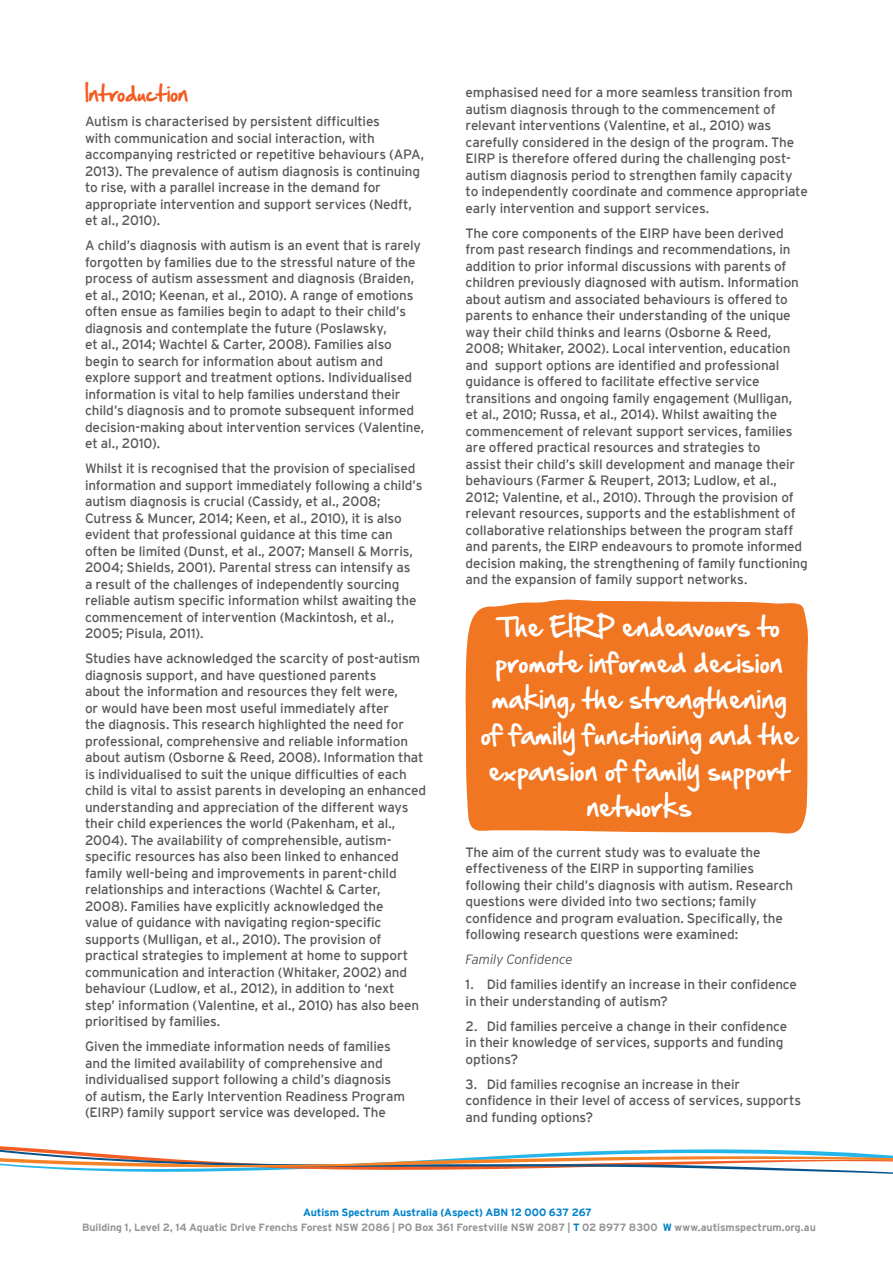
<style>
.page{position:relative;width:893px;height:1263px;background:#fff}
.page>*{position:absolute;margin:0;border:0;box-sizing:border-box;transform-origin:0 0}
.t1{font:24px/36px "Hand Of Sean";color:#fff;text-align:center}
.t2{font:19.5px "Hand Of Sean";letter-spacing:-.02em;color:#f25b21}
.t3{font:13.5px/16.5px "Interstate";letter-spacing:-.01em;color:#57585a}
.t4{font:italic 300 13.5px "Interstate";letter-spacing:-.015em;color:#57585a}
.t5{font:700 10.5px/15px "Interstate";letter-spacing:-.01em;color:#939598;text-align:center}
.s1{color:#0082c8}
</style>
<div class="page">
<svg style="left:0;top:1146px;width:893px;height:28px"></svg>
<div style="left:465px;top:599px;width:343px;height:235px;background:#f07622"></div>
<h2 class="t2" style="left:85px;top:76px;width:105px">Introduction</h2>
<p class="t3" style="left:85px;top:113px;width:341px">Autism is characterised by persistent difficulties<br>with communication and social interaction, with accompanying restricted or repetitive behaviours (APA, 2013). The prevalence of autism diagnosis is continuing to rise, with a parallel increase in the demand for appropriate intervention and support services (Nedft, et al., 2010).</p>
<p class="t3" style="left:85px;top:237px;width:341px">A child’s diagnosis with autism is an event that is rarely forgotten by families due to the stressful nature of the process of autism assessment and diagnosis (Braiden, et al., 2010; Keenan, et al., 2010). A range of emotions often ensue as families begin to adapt to their child’s diagnosis and contemplate the future (Poslawsky,<br>et al., 2014; Wachtel &amp; Carter, 2008). Families also begin to search for information about autism and explore support and treatment options. Individualised information is vital to help families understand their child’s diagnosis and to promote subsequent informed decision-making about intervention services (Valentine, et al., 2010).</p>
<p class="t3" style="left:85px;top:460px;width:339px">Whilst it is recognised that the provision of specialised information and support immediately following a child’s autism diagnosis is crucial (Cassidy, et al., 2008; Cutress &amp; Muncer, 2014; Keen, et al., 2010), it is also evident that professional guidance at this time can often be limited (Dunst, et al., 2007; Mansell &amp; Morris, 2004; Shields, 2001). Parental stress can intensify as<br>a result of the challenges of independently sourcing reliable autism specific information whilst awaiting the commencement of intervention (Mackintosh, et al., 2005; Pisula, 2011).</p>
<p class="t3" style="left:85px;top:650px;width:343px">Studies have acknowledged the scarcity of post-autism diagnosis support, and have questioned parents<br>about the information and resources they felt were,<br>or would have been most useful immediately after<br>the diagnosis. This research highlighted the need for professional, comprehensive and reliable information about autism (Osborne &amp; Reed, 2008). Information that is individualised to suit the unique difficulties of each child is vital to assist parents in developing an enhanced understanding and appreciation of the different ways their child experiences the world (Pakenham, et al., 2004). The availability of comprehensible, autism&shy;specific resources has also been linked to enhanced family well-being and improvements in parent-child relationships and interactions (Wachtel &amp; Carter, 2008). Families have explicitly acknowledged the<br>value of guidance with navigating region-specific supports (Mulligan, et al., 2010). The provision of practical strategies to implement at home to support communication and interaction (Whitaker, 2002) and behaviour (Ludlow, et al., 2012), in addition to ‘next step’ information (Valentine, et al., 2010) has also been prioritised by families.</p>
<p class="t3" style="left:85px;top:1038px;width:321px">Given the immediate information needs of families and the limited availability of comprehensive and individualised support following a child’s diagnosis of autism, the Early Intervention Readiness Program (EIRP) family support service was developed. The</p>
<p class="t3" style="left:466px;top:84px;width:344px">emphasised need for a more seamless transition from autism diagnosis through to the commencement of relevant interventions (Valentine, et al., 2010) was carefully considered in the design of the program. The EIRP is therefore offered during the challenging post&shy;autism diagnosis period to strengthen family capacity to independently coordinate and commence appropriate early intervention and support services.</p>
<p class="t3" style="left:466px;top:225px;width:344px">The core components of the EIRP have been derived from past research findings and recommendations, in addition to prior informal discussions with parents of children previously diagnosed with autism. Information about autism and associated behaviours is offered to parents to enhance their understanding of the unique way their child thinks and learns (Osborne &amp; Reed, 2008; Whitaker, 2002). Local intervention, education and support options are identified and professional guidance is offered to facilitate effective service transitions and ongoing family engagement (Mulligan, et al., 2010; Russa, et al., 2014). Whilst awaiting the commencement of relevant support services, families are offered practical resources and strategies to<br>assist their child’s skill development and manage their behaviours (Farmer &amp; Reupert, 2013; Ludlow, et al., 2012; Valentine, et al., 2010). Through the provision of relevant resources, supports and the establishment of collaborative relationships between the program staff and parents, the EIRP endeavours to promote informed decision making, the strengthening of family functioning and the expansion of family support networks.</p>
<h1 class="t1" style="left:481px;top:609px;width:319px">The EIRP endeavours to promote informed decision making, the strengthening of family functioning and the expansion of family support networks</h1>
<p class="t3" style="left:466px;top:844px;width:329px">The aim of the current study was to evaluate the effectiveness of the EIRP in supporting families following their child’s diagnosis with autism. Research questions were divided into two sections; family confidence and program evaluation. Specifically, the following research questions were examined:</p>
<p class="t4" style="left:466px;top:951px;width:108px">Family Confidence</p>
<p class="t3" style="left:466px;top:976px;width:333px">1. Did families identify an increase in their confidence in their understanding of autism?</p>
<p class="t3" style="left:466px;top:1018px;width:323px">2. Did families perceive a change in their confidence in their knowledge of services, supports and funding options?</p>
<p class="t3" style="left:466px;top:1076px;width:337px">3. Did families recognise an increase in their confidence in their level of access of services, supports and funding options?</p>
<p class="t5" style="left:82px;top:1204px;width:735px"><span class="s1">Autism Spectrum Australia (Aspect) ABN 12 000 637 267<br></span>Building 1, Level 2, 14 Aquatic Drive Frenchs Forest NSW 2086 | PO Box 361 Forestville NSW 2087 | <span class="s1">T</span> 02 8977 8300 <span class="s1">W</span> www.autismspectrum.org.au</p>
</div>
